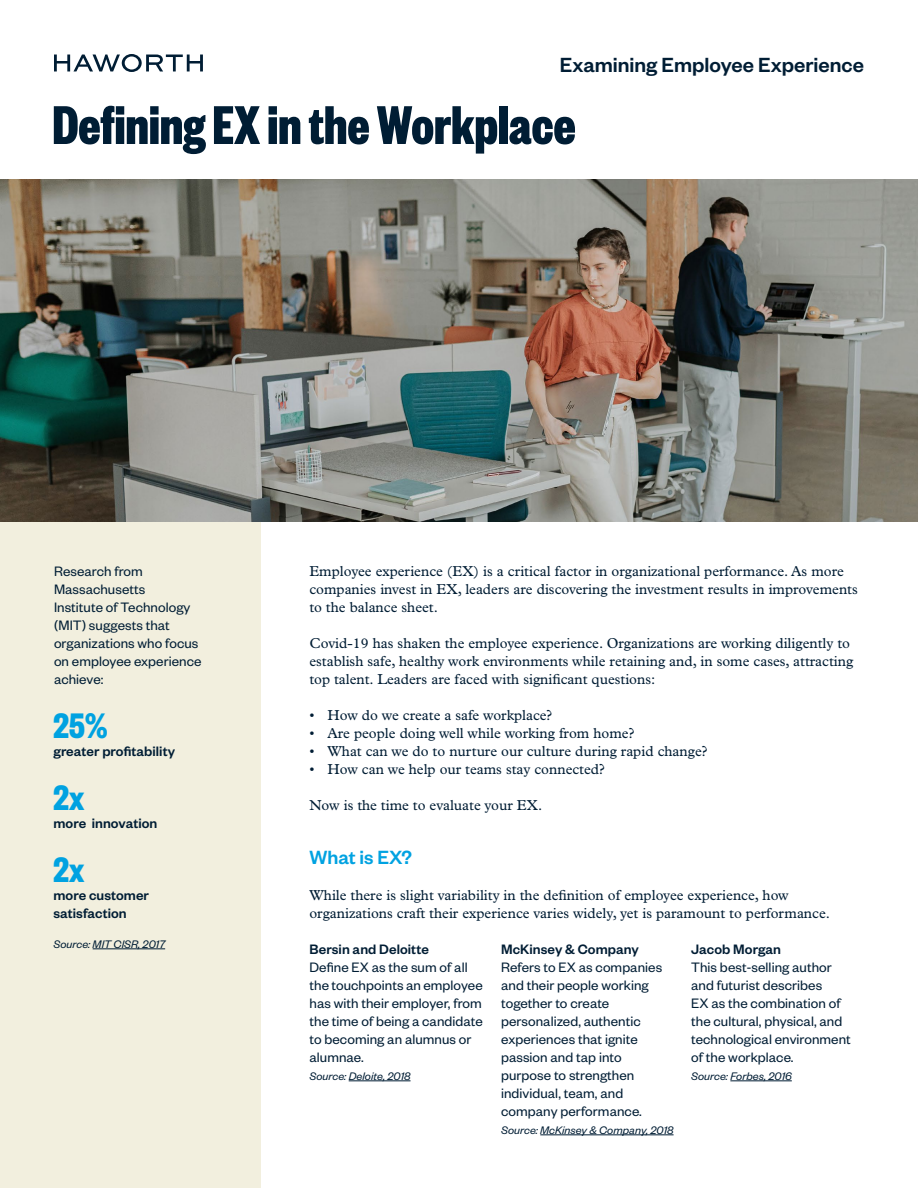
<style>
.page{position:relative;width:918px;height:1188px;background:#fff}
.page>*{position:absolute;margin:0;border:0;box-sizing:border-box;transform-origin:0 0}
.t1{font:60px "Founders Grotesk Bold X Cnd";color:#001d34}
.t2{font:39px "Founders Grotesk Bold X Cnd";color:#00a2e1}
.t3{font:500 22.5px "Founders Grotesk";color:#001d34}
.t4{font:500 21px "Founders Grotesk";color:#00a2e1}
.t5{font:15px/18px "Founders Grotesk";letter-spacing:.005em;color:#001d34}
.t6{font:500 15px/18px "Founders Grotesk";letter-spacing:.005em;color:#001d34}
.t7{font:14.4px/18px "Plantin MT Pro";color:#001d34}
.t8{font:italic 12px "Founders Grotesk";letter-spacing:.005em;color:#001d34}
</style>
<div class="page">
<div style="left:0;top:360px;width:261px;height:828px;background:#f2efde"></div>
<svg style="left:54px;top:54px;width:149px;height:18px"></svg>
<hr style="left:540px;top:1135px;width:134px;height:1px;background:#001d34">
<hr style="left:349px;top:1081px;width:62px;height:1px;background:#001d34">
<hr style="left:730px;top:1081px;width:62px;height:1px;background:#001d34">
<hr style="left:93px;top:949px;width:72px;height:1px;background:#001d34">
<img style="left:0;top:180px;width:918px;height:342px">
<h3 class="t3" style="left:560px;top:51px;width:306px">Examining Employee Experience</h3>
<h1 class="t1" style="left:52px;top:87px;width:525px">Defining EX in the Workplace</h1>
<p class="t5" style="left:54px;top:561px;width:149px">Research from<br>Massachusetts<br>Institute of Technology (MIT) suggests that organizations who focus on employee experience achieve:</p>
<p class="t7" style="left:309px;top:562px;width:550px">Employee experience (EX) is a critical factor in organizational performance. As more companies invest in EX, leaders are discovering the investment results in improvements to the balance sheet.</p>
<p class="t7" style="left:309px;top:634px;width:545px">Covid-19 has shaken the employee experience. Organizations are working diligently to establish safe, healthy work environments while retaining and, in some cases, attracting top talent. Leaders are faced with significant questions:</p>
<p class="t7" style="left:309px;top:706px;width:244px">• How do we create a safe workplace?</p>
<p class="t7" style="left:309px;top:724px;width:326px">• Are people doing well while working from home?</p>
<p class="t7" style="left:309px;top:742px;width:399px">• What can we do to nurture our culture during rapid change?</p>
<p class="t7" style="left:309px;top:760px;width:297px">• How can we help our teams stay connected?</p>
<p class="t7" style="left:309px;top:796px;width:234px">Now is the time to evaluate your EX.</p>
<h3 class="t4" style="left:309px;top:844px;width:104px">What is EX?</h3>
<p class="t7" style="left:309px;top:886px;width:522px">While there is slight variability in the definition of employee experience, how organizations craft their experience varies widely, yet is paramount to performance.</p>
<h2 class="t2" style="left:53px;top:701px;width:56px">25%</h2>
<p class="t6" style="left:53px;top:741px;width:123px">greater profitability</p>
<h2 class="t2" style="left:53px;top:773px;width:33px">2x</h2>
<p class="t6" style="left:53px;top:813px;width:105px">more innovation</p>
<h2 class="t2" style="left:53px;top:845px;width:33px">2x</h2>
<p class="t6" style="left:53px;top:885px;width:97px">more customer satisfaction</p>
<p class="t8" style="left:53px;top:937px;width:113px">Source: MIT CISR, 2017</p>
<p class="t6" style="left:501px;top:939px;width:139px">McKinsey &amp; Company</p>
<p class="t5" style="left:501px;top:957px;width:163px">Refers to EX as companies and their people working together to create personalized, authentic experiences that ignite passion and tap into purpose to strengthen individual, team, and company performance.</p>
<p class="t8" style="left:501px;top:1123px;width:174px">Source: McKinsey &amp; Company, 2018</p>
<p class="t6" style="left:310px;top:939px;width:121px">Bersin and Deloitte</p>
<p class="t5" style="left:310px;top:957px;width:175px">Define EX as the sum of all the touchpoints an employee has with their employer, from the time of being a candidate to becoming an alumnus or alumnae.</p>
<p class="t8" style="left:310px;top:1069px;width:103px">Source: Deloite, 2018</p>
<p class="t6" style="left:691px;top:939px;width:91px">Jacob Morgan</p>
<p class="t5" style="left:691px;top:957px;width:161px">This best-selling author and futurist describes<br>EX as the combination of the cultural, physical, and technological environment of the workplace.</p>
<p class="t8" style="left:691px;top:1069px;width:102px">Source: Forbes, 2016</p>
</div>
